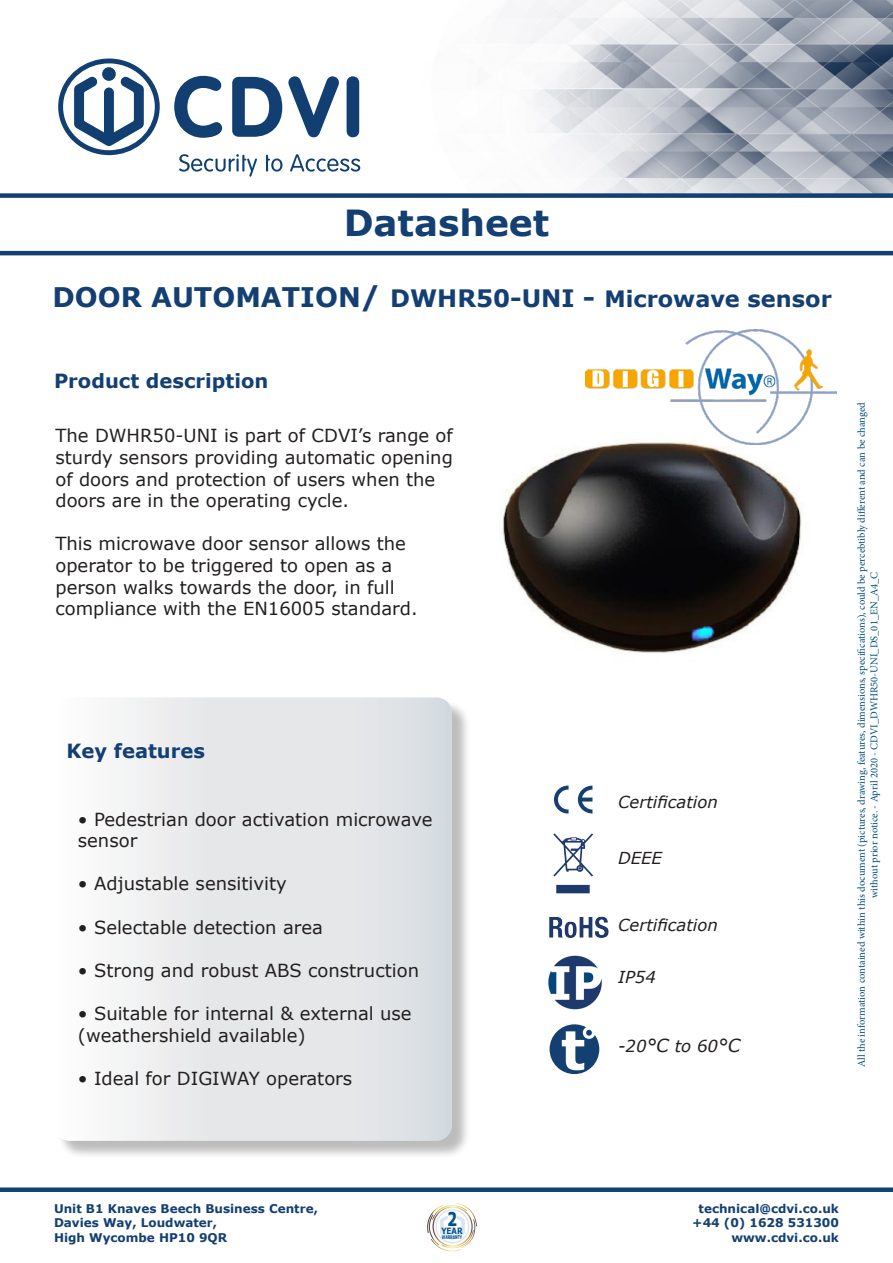
<style>
.page{position:relative;width:893px;height:1263px;background:#fff}
.page>*{position:absolute;margin:0;border:0;box-sizing:border-box;transform-origin:0 0}
.t1{font:700 36px "Verdana";color:#143f72}
.t2{font:700 22.5px "Verdana";color:#143f72}
.t3{font:700 19.5px "Verdana";color:#143f72}
.t4{font:18px/21.6px "Verdana";color:#231f20}
.t5{font:italic 16.5px "Verdana";color:#231f20}
.t6{font:700 12px "Verdana";color:#143f72}
.t7{font:10.5px/12.6px "Minion Pro";color:#014d7f;text-align:center}
.t8{font:700 8.7px "Verdana";color:#014f85;scale:.82 1}
.t9{font:700 4.95px "Verdana";color:#014f85;scale:.62 1}
.s1{font-size:27px}
.s2{font-size:28.5px}
.s3{font-size:24px}
.s4{font-size:25.5px}
.s5{font-size:18px}
</style>
<div class="page">
<img style="left:346px;top:0;width:547px;height:193px">
<div style="left:0;top:193px;width:893px;height:5px;background:#143f72"></div>
<div style="left:0;top:1187px;width:893px;height:5px;background:#0f4372"></div>
<hr style="left:0;top:251px;width:893px;height:4px;background:#143f71">
<div style="left:56px;top:700px;width:415px;height:459px;background:#231f20;opacity:.3"></div>
<svg style="left:56px;top:697px;width:396px;height:444px"></svg>
<svg style="left:58px;top:59px;width:102px;height:96px"></svg>
<svg style="left:179px;top:154px;width:78px;height:23px"></svg>
<svg style="left:266px;top:155px;width:16px;height:17px"></svg>
<svg style="left:290px;top:154px;width:70px;height:18px"></svg>
<svg style="left:174px;top:76px;width:48px;height:62px"></svg>
<svg style="left:232px;top:77px;width:50px;height:60px"></svg>
<svg style="left:288px;top:76px;width:51px;height:61px"></svg>
<div style="left:347px;top:76px;width:12px;height:61px;background:#113f71;border-radius:6px"></div>
<img style="left:501px;top:444px;width:301px;height:210px">
<svg style="left:578px;top:786px;width:14px;height:27px"></svg>
<svg style="left:554px;top:786px;width:15px;height:27px"></svg>
<img style="left:548px;top:955px;width:54px;height:55px">
<svg style="left:553px;top:833px;width:40px;height:60px"></svg>
<svg style="left:550px;top:1024px;width:49px;height:50px"></svg>
<img style="left:549px;top:916px;width:60px;height:22px">
<img style="left:585px;top:330px;width:252px;height:114px">
<svg style="left:427px;top:1203px;width:50px;height:48px"></svg>
<p class="t1" style="left:344px;top:199px;width:207px">Datasheet</p>
<p class="t2" style="left:52px;top:284px;width:781px"><span class="s1">DOOR AUTOMATION</span><span class="s2">/</span> <span class="s3">DWHR50-UNI</span> <span class="s4">-</span> Microwave sensor</p>
<p class="t3" style="left:54px;top:368px;width:216px">Product description</p>
<p class="t4" style="left:56px;top:425px;width:399px">The DWHR50-UNI is part of CDVI’s range of sturdy sensors providing automatic opening of doors and protection of users when the doors are in the operating cycle.</p>
<p class="t4" style="left:56px;top:533px;width:352px">This microwave door sensor allows the</p>
<p class="t4" style="left:56px;top:555px;width:338px">operator to be triggered to open as a</p>
<p class="t4" style="left:56px;top:576px;width:341px">person walks towards the door, in full</p>
<p class="t4" style="left:56px;top:598px;width:364px">compliance with the EN16005 standard.</p>
<p class="t3" style="left:67px;top:738px;width:140px">Key features</p>
<p class="t4" style="left:78px;top:808px;width:356px">• Pedestrian door activation microwave sensor</p>
<p class="t4" style="left:78px;top:873px;width:210px">• Adjustable sensitivity</p>
<p class="t4" style="left:78px;top:916px;width:247px">• Selectable detection area</p>
<p class="t4" style="left:78px;top:960px;width:343px">• Strong and robust ABS construction</p>
<p class="t4" style="left:78px;top:1003px;width:335px">• Suitable for internal &amp; external use (weathershield available)</p>
<p class="t4" style="left:78px;top:1068px;width:276px">• Ideal for DIGIWAY operators</p>
<p class="t5" style="left:618px;top:791px;width:101px">Certification</p>
<p class="t5" style="left:618px;top:848px;width:45px">DEEE</p>
<p class="t5" style="left:618px;top:914px;width:101px">Certification</p>
<p class="t5" style="left:618px;top:967px;width:39px">IP54</p>
<p class="t5" style="left:618px;top:1035px;width:124px">-20<span class="s5">°C</span> to 60<span class="s5">°C</span></p>
<p class="t7" style="left:855px;top:1067px;width:667px;rotate:-90deg">All the information contained within this document (pictures, drawing, features, dimensions, specifications), could be percebtibly different and can be changed without prior notice. - April 2020 - CDVI_DWHR50-UNI_DS_01_EN_A4_C</p>
<p class="t6" style="left:54px;top:1201px;width:266px">Unit B1 Knaves Beech Business Centre,</p>
<p class="t6" style="left:54px;top:1215px;width:165px">Davies Way, Loudwater,</p>
<p class="t6" style="left:54px;top:1230px;width:175px">High Wycombe HP10 9QR</p>
<p class="t8" style="left:441px;top:1225px;width:27px">YEAR<sup>2</sup></p>
<p class="t9" style="left:442px;top:1234px;width:34px">WARRANTY</p>
<p class="t6" style="left:699px;top:1201px;width:142px">technical@cdvi.co.uk</p>
<p class="t6" style="left:692px;top:1215px;width:148px">+44 (0) 1628 531300</p>
<p class="t6" style="left:731px;top:1230px;width:109px">www.cdvi.co.uk</p>
</div>
